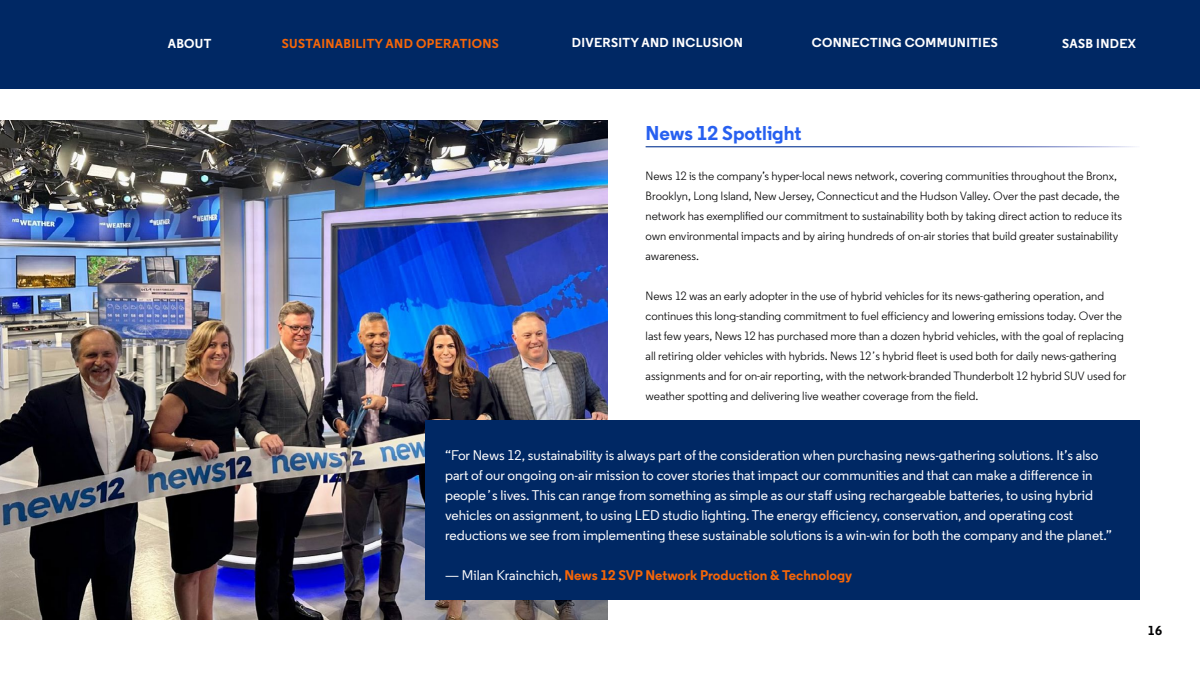
<style>
.page{position:relative;width:1200px;height:675px;background:#fff}
.page>*{position:absolute;margin:0;border:0;box-sizing:border-box;transform-origin:0 0}
.t1{font:700 20px "Regular";letter-spacing:-.005em;color:#2760f0}
.testimonial{font:500 14px/20px "Regular";color:#fff}
.testimonial-2{font:700 14px "Regular";color:#f66608}
.t2{font:700 13px "Regular";letter-spacing:.025em;color:#fff}
.t3{font:700 13px "Regular";letter-spacing:.025em;color:#f66608}
.t4{font:700 13px "Regular";color:#020203}
.TEXT{font:12px/20px "Regular";letter-spacing:-.005em;color:#020203}
.s1{font-weight:500;color:#fff}
</style>
<div class="page">
<div style="left:0;top:0;width:1200px;height:90px;background:#002864"></div>
<img style="left:0;top:120px;width:608px;height:500px">
<div style="left:425px;top:420px;width:715px;height:180px;background:#002864"></div>
<p class="t2" style="left:168px;top:35px;width:45px">ABOUT</p>
<p class="t3" style="left:282px;top:35px;width:219px">SUSTAINABILITY AND OPERATIONS</p>
<p class="t2" style="left:572px;top:34px;width:173px">DIVERSITY AND INCLUSION</p>
<p class="t2" style="left:812px;top:34px;width:188px">CONNECTING COMMUNITIES</p>
<p class="t2" style="left:1062px;top:35px;width:75px">SASB INDEX</p>
<h2 class="t1" style="left:646px;top:120px;width:157px">News 12 Spotlight</h2>
<p class="TEXT" style="left:646px;top:166px;width:478px">News 12 is the company’s hyper-local news network, covering communities throughout the Bronx, Brooklyn, Long Island, New Jersey, Connecticut and the Hudson Valley. Over the past decade, the network has exemplified our commitment to sustainability both by taking direct action to reduce its own environmental impacts and by airing hundreds of on-air stories that build greater sustainability awareness.</p>
<p class="TEXT" style="left:646px;top:286px;width:482px">News 12 was an early adopter in the use of hybrid vehicles for its news-gathering operation, and continues this long-standing commitment to fuel efficiency and lowering emissions today. Over the last few years, News 12 has purchased more than a dozen hybrid vehicles, with the goal of replacing all retiring older vehicles with hybrids. News 12ʼs hybrid fleet is used both for daily news-gathering assignments and for on-air reporting, with the network-branded Thunderbolt 12 hybrid SUV used for weather spotting and delivering live weather coverage from the field.</p>
<p class="testimonial" style="left:445px;top:445px;width:668px">“For News 12, sustainability is always part of the consideration when purchasing news-gathering solutions. It’s also part of our ongoing on-air mission to cover stories that impact our communities and that can make a difference in peopleʼs lives. This can range from something as simple as our staff using rechargeable batteries, to using hybrid vehicles on assignment, to using LED studio lighting. The energy efficiency, conservation, and operating cost reductions we see from implementing these sustainable solutions is a win-win for both the company and the planet.”</p>
<p class="testimonial-2" style="left:445px;top:566px;width:409px"><span class="s1">— Milan Krainchich,</span> News 12 SVP Network Production &amp; Technology</p>
<p class="t4" style="left:1148px;top:622px;width:16px">16</p>
</div>
